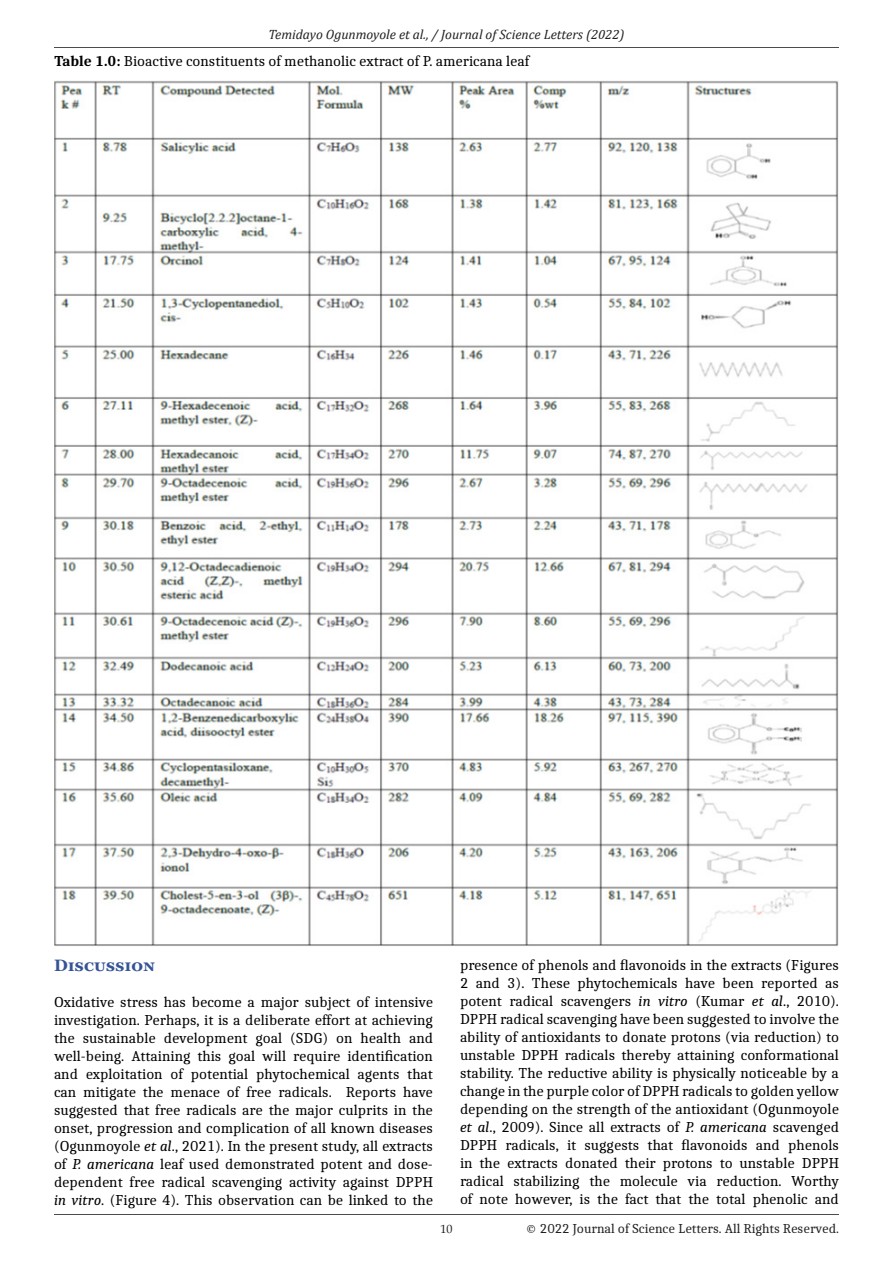
<style>
.page{position:relative;width:893px;height:1263px;background:#fff}
.page>*{position:absolute;margin:0;border:0;box-sizing:border-box;transform-origin:0 0}
.t1{font:700 16.5px "Georgia";letter-spacing:.02em;color:#345495}
.t2{font:15px/18px "Caladea";color:#000;text-align:justify}
.t3{font:italic 13.5px "Cambria";color:#231f20}
.t4{font:13.5px "Caladea";color:#231f20}
.t5{font:12px "Book Antiqua";color:#231f20}
.s1{font-weight:700}
.s2{font-style:italic}
</style>
<div class="page">
<hr style="left:54px;top:1214px;width:785px;height:1px;background:#231f20">
<hr style="left:54px;top:47px;width:785px;height:1px;background:#231f20">
<img style="left:54px;top:80px;width:785px;height:866px">
<p class="t3" style="left:268px;top:25px;width:358px">Temidayo Ogunmoyole et al., / Journal of Science Letters (2022)</p>
<p class="t2" style="left:54px;top:51px;width:477px"><span class="s1">Table 1.0:</span> Bioactive constituents of methanolic extract of P. americana leaf</p>
<p class="t1" style="left:54px;top:955px;width:103px">Discussion</p>
<p class="t2" style="left:54px;top:993px;width:381px">Oxidative stress has become a major subject of intensive investigation. Perhaps, it is a deliberate effort at achieving the sustainable development goal (SDG) on health and well-being. Attaining this goal will require identification and exploitation of potential phytochemical agents that can mitigate the menace of free radicals. Reports have suggested that free radicals are the major culprits in the onset, progression and complication of all known diseases (Ogunmoyole <span class="s2">et al</span>., 2021). In the present study, all extracts of <span class="s2">P. americana</span> leaf used demonstrated potent and dose&shy;dependent free radical scavenging activity against DPPH <span class="s2">in vitro</span>. (Figure 4). This observation can be linked to the</p>
<p class="t2" style="left:460px;top:956px;width:381px">presence of phenols and flavonoids in the extracts (Figures 2 and 3). These phytochemicals have been reported as potent radical scavengers <span class="s2">in vitro</span> (Kumar <span class="s2">et al</span>., 2010).<br>DPPH radical scavenging have been suggested to involve the ability of antioxidants to donate protons (via reduction) to unstable DPPH radicals thereby attaining conformational stability. The reductive ability is physically noticeable by a change in the purple color of DPPH radicals to golden yellow depending on the strength of the antioxidant (Ogunmoyole <span class="s2">et al</span>., 2009). Since all extracts of <span class="s2">P. americana</span> scavenged DPPH radicals, it suggests that flavonoids and phenols in the extracts donated their protons to unstable DPPH radical stabilizing the molecule via reduction. Worthy of note however, is the fact that the total phenolic and</p>
<p class="t5" style="left:440px;top:1220px;width:13px">10</p>
<p class="t4" style="left:525px;top:1221px;width:315px">© 2022 Journal of Science Letters. All Rights Reserved.</p>
</div>
